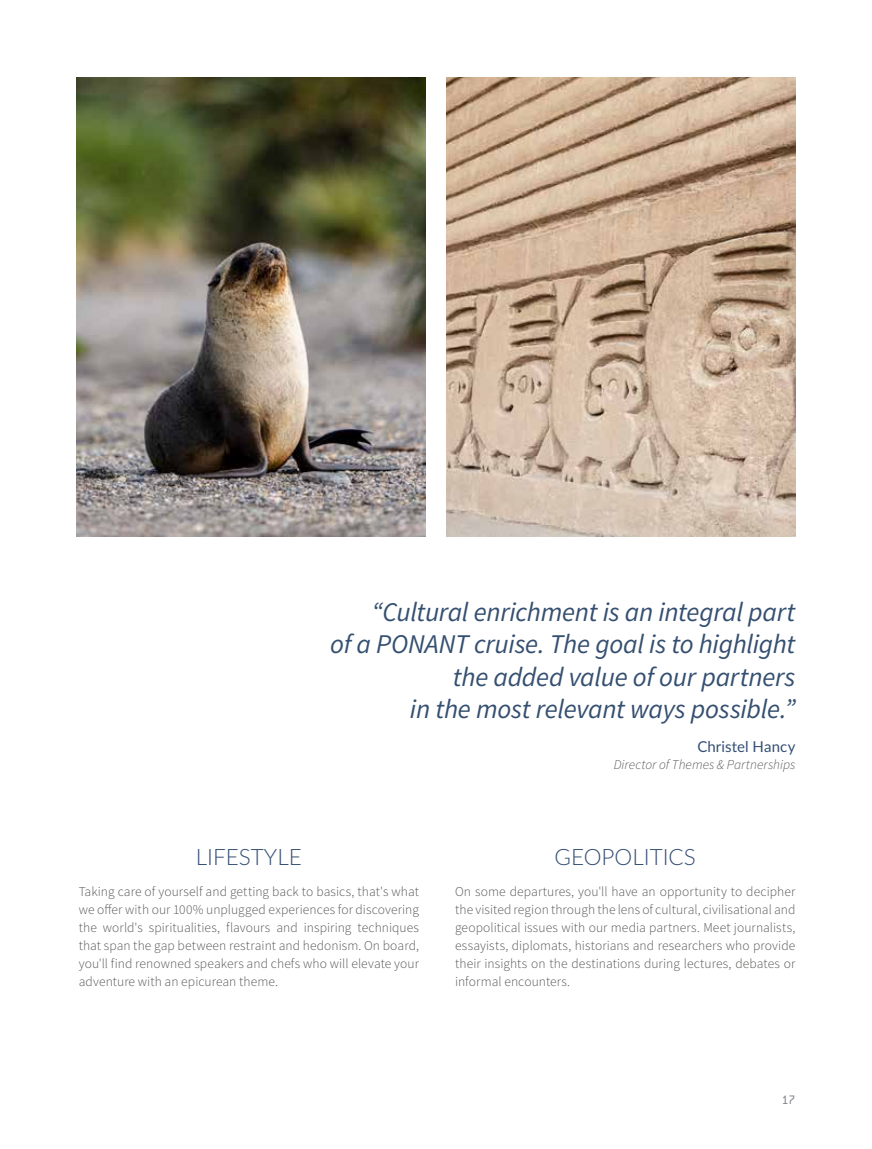
<style>
.page{position:relative;width:872px;height:1149px;background:#fff}
.page>*{position:absolute;margin:0;border:0;box-sizing:border-box;transform-origin:0 0}
.t1{font:italic 27px/32.4px "Source Sans Pro";letter-spacing:-.01em;color:#354f70;text-align:right}
.t2{font:300 22.5px "Lato";color:#354f74}
.t3{font:15px "Lato";letter-spacing:.005em;color:#354f74}
.t4{font:300 13.5px/18px "Source Sans Pro";letter-spacing:.005em;color:#575756;text-align:justify}
.t5{font:italic 300 13.5px "Source Sans Pro";letter-spacing:.005em;color:#575756}
.t6{font:13.5px "Conduit ITC Std";color:#86888c}
</style>
<div class="page">
<img style="left:77px;top:78px;width:348px;height:458px">
<img style="left:447px;top:78px;width:348px;height:458px">
<h1 class="t1" style="left:330px;top:595px;width:467px">“Cultural enrichment is an integral part<br>of a PONANT cruise. The goal is to highlight the added value of our partners<br>in the most relevant ways possible.”</h1>
<p class="t3" style="left:697px;top:735px;width:100px">Christel Hancy</p>
<p class="t5" style="left:613px;top:755px;width:183px">Director of Themes &amp; Partnerships</p>
<h2 class="t2" style="left:196px;top:840px;width:107px">LIFESTYLE</h2>
<p class="t4" style="left:79px;top:882px;width:342px">Taking care of yourself and getting back to basics, that's what we offer with our 100% unplugged experiences for discovering the world's spiritualities, flavours and inspiring techniques that span the gap between restraint and hedonism. On board, you'll find renowned speakers and chefs who will elevate your adventure with an epicurean theme.</p>
<h2 class="t2" style="left:554px;top:841px;width:143px">GEOPOLITICS</h2>
<p class="t4" style="left:455px;top:882px;width:342px">On some departures, you'll have an opportunity to decipher the visited region through the lens of cultural, civilisational and geopolitical issues with our media partners. Meet journalists, essayists, diplomats, historians and researchers who provide their insights on the destinations during lectures, debates or informal encounters.</p>
<p class="t6" style="left:782px;top:1090px;width:15px">17</p>
</div>
